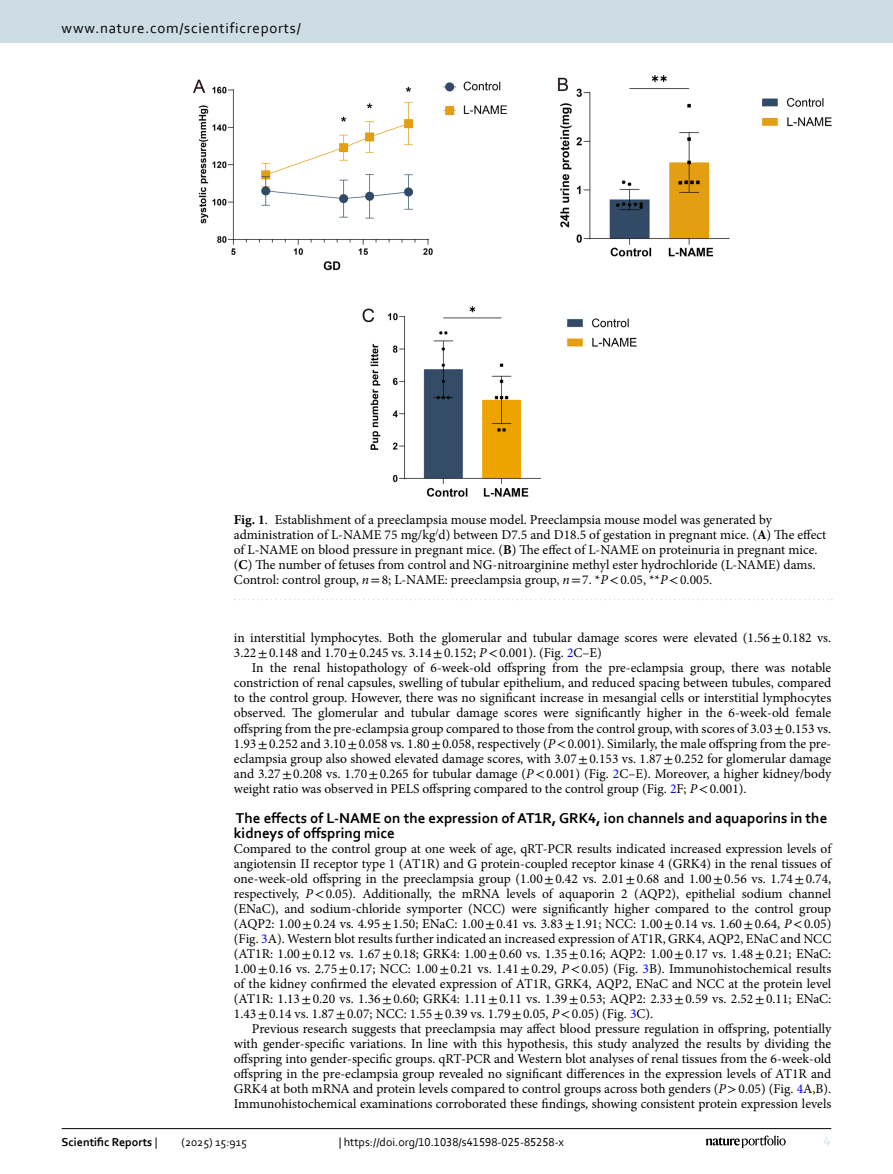
<style>
.page{position:relative;width:893px;height:1174px;background:#fff}
.page>*{position:absolute;margin:0;border:0;box-sizing:border-box;transform-origin:0 0}
.Head_2{font:700 15px/15px "Corbel";color:#000}
.t1{font:15px "Corbel";letter-spacing:.05em;color:#000}
.t2{font:15px "Corbel";color:#d9e4eb}
.Body_Text_Indent{font:13.5px/15px "Minion Pro";letter-spacing:-.005em;color:#000;text-align:justify}
.Body_Text{font:13.5px/15px "Minion Pro";color:#000}
.Figure_Caption{font:13.5px/15px "Minion Pro";color:#000}
.t3{font:12px "Corbel";color:#000}
.t4{font:700 12px "Corbel";color:#000}
.s1{font-weight:700}
.s2{font-style:italic}
.s3{font-family:"STIX"}
.s4{color:#00f}
.s5{font-weight:400}
</style>
<div class="page">
<img style="left:193px;top:76px;width:638px;height:420px">
<svg style="left:235px;top:599px;width:597px;height:1px"></svg>
<hr style="left:62px;top:1128px;width:769px;height:1px;background:#000">
<svg style="left:706px;top:1135px;width:80px;height:12px"></svg>
<div style="left:0;top:0;width:893px;height:43px;background:#cedde4"></div>
<p class="t1" style="left:62px;top:18px;width:241px">www.nature.com/scientificreports/</p>
<p class="Figure_Caption" style="left:234px;top:512px;width:594px"><span class="s1">Fig. 1</span>. Establishment of a preeclampsia mouse model. Preeclampsia mouse model was generated by administration of L-NAME 75 mg/kg<sup>/</sup>d) between D7.5 and D18.5 of gestation in pregnant mice. (<span class="s1">A</span>) The effect of L-NAME on blood pressure in pregnant mice. (<span class="s1">B</span>) The effect of L-NAME on proteinuria in pregnant mice. (<span class="s1">C</span>) The number of fetuses from control and NG-nitroarginine methyl ester hydrochloride (L-NAME) dams.<br>Control: control group, <span class="s2">n</span><span class="s3">=</span>8; L-NAME: preeclampsia group, <span class="s2">n</span><span class="s3">=</span>7. *<span class="s2">P</span><span class="s3">&lt;</span>0.05, **<span class="s2">P</span><span class="s3">&lt;</span>0.005.</p>
<p class="Body_Text" style="left:234px;top:630px;width:599px">in interstitial lymphocytes. Both the glomerular and tubular damage scores were elevated (1.56<span class="s3">±</span>0.182 vs.<br>3.22<span class="s3">±</span>0.148 and 1.70<span class="s3">±</span>0.245 vs. 3.14<span class="s3">±</span>0.152; <span class="s2">P</span><span class="s3">&lt;</span>0.001). (Fig. <span class="s4">2</span>C–E)</p>
<p class="Body_Text_Indent" style="left:234px;top:660px;width:599px;text-indent:18px">In the renal histopathology of 6-week-old offspring from the pre-eclampsia group, there was notable constriction of renal capsules, swelling of tubular epithelium, and reduced spacing between tubules, compared to the control group. However, there was no significant increase in mesangial cells or interstitial lymphocytes observed. The glomerular and tubular damage scores were significantly higher in the 6-week-old female offspring from the pre-eclampsia group compared to those from the control group, with scores of 3.03<span class="s3">±</span>0.153 vs.<br>1.93<span class="s3">±</span>0.252 and 3.10<span class="s3">±</span>0.058 vs. 1.80<span class="s3">±</span>0.058, respectively (<span class="s2">P</span><span class="s3">&lt;</span>0.001). Similarly, the male offspring from the pre&shy;eclampsia group also showed elevated damage scores, with 3.07<span class="s3">±</span>0.153 vs. 1.87<span class="s3">±</span>0.252 for glomerular damage and 3.27<span class="s3">±</span>0.208 vs. 1.70<span class="s3">±</span>0.265 for tubular damage (<span class="s2">P</span><span class="s3">&lt;</span>0.001) (Fig. <span class="s4">2</span>C–E). Moreover, a higher kidney/body weight ratio was observed in PELS offspring compared to the control group (Fig. <span class="s4">2</span>F; <span class="s2">P</span><span class="s3">&lt;</span>0.001).</p>
<p class="Head_2" style="left:234px;top:809px;width:595px">The effects of L-NAME on the expression of AT1R, GRK4, ion channels and aquaporins in the kidneys of offspring mice</p>
<p class="Body_Text" style="left:234px;top:840px;width:599px;text-align:justify">Compared to the control group at one week of age, qRT-PCR results indicated increased expression levels of angiotensin II receptor type 1 (AT1R) and G protein-coupled receptor kinase 4 (GRK4) in the renal tissues of one-week-old offspring in the preeclampsia group (1.00<span class="s3">±</span>0.42 vs. 2.01<span class="s3">±</span>0.68 and 1.00<span class="s3">±</span>0.56 vs. 1.74<span class="s3">±</span>0.74, respectively, <span class="s2">P</span><span class="s3">&lt;</span>0.05). Additionally, the mRNA levels of aquaporin 2 (AQP2), epithelial sodium channel (ENaC), and sodium-chloride symporter (NCC) were significantly higher compared to the control group (AQP2: 1.00<span class="s3">±</span>0.24 vs. 4.95<span class="s3">±</span>1.50; ENaC: 1.00<span class="s3">±</span>0.41 vs. 3.83<span class="s3">±</span>1.91; NCC: 1.00<span class="s3">±</span>0.14 vs. 1.60<span class="s3">±</span>0.64, <span class="s2">P</span><span class="s3">&lt;</span>0.05) (Fig. <span class="s4">3</span>A). Western blot results further indicated an increased expression of AT1R, GRK4, AQP2, ENaC and NCC (AT1R: 1.00<span class="s3">±</span>0.12 vs. 1.67<span class="s3">±</span>0.18; GRK4: 1.00<span class="s3">±</span>0.60 vs. 1.35<span class="s3">±</span>0.16; AQP2: 1.00<span class="s3">±</span>0.17 vs. 1.48<span class="s3">±</span>0.21; ENaC:<br>1.00<span class="s3">±</span>0.16 vs. 2.75<span class="s3">±</span>0.17; NCC: 1.00<span class="s3">±</span>0.21 vs. 1.41<span class="s3">±</span>0.29, <span class="s2">P</span><span class="s3">&lt;</span>0.05) (Fig. <span class="s4">3</span>B). Immunohistochemical results of the kidney confirmed the elevated expression of AT1R, GRK4, AQP2, ENaC and NCC at the protein level (AT1R: 1.13<span class="s3">±</span>0.20 vs. 1.36<span class="s3">±</span>0.60; GRK4: 1.11<span class="s3">±</span>0.11 vs. 1.39<span class="s3">±</span>0.53; AQP2: 2.33<span class="s3">±</span>0.59 vs. 2.52<span class="s3">±</span>0.11; ENaC:<br>1.43<span class="s3">±</span>0.14 vs. 1.87<span class="s3">±</span>0.07; NCC: 1.55<span class="s3">±</span>0.39 vs. 1.79<span class="s3">±</span>0.05, <span class="s2">P</span><span class="s3">&lt;</span>0.05) (Fig. <span class="s4">3</span>C).</p>
<p class="Body_Text_Indent" style="left:234px;top:1020px;width:599px;text-indent:18px">Previous research suggests that preeclampsia may affect blood pressure regulation in offspring, potentially with gender-specific variations. In line with this hypothesis, this study analyzed the results by dividing the offspring into gender-specific groups. qRT-PCR and Western blot analyses of renal tissues from the 6-week-old offspring in the pre-eclampsia group revealed no significant differences in the expression levels of AT1R and GRK4 at both mRNA and protein levels compared to control groups across both genders (<span class="s2">P</span><span class="s3">&gt;</span>0.05) (Fig. <span class="s4">4</span>A,B).<br>Immunohistochemical examinations corroborated these findings, showing consistent protein expression levels</p>
<p class="t4" style="left:62px;top:1134px;width:97px">Scientific Reports <span class="s5">|</span></p>
<p class="t3" style="left:181px;top:1134px;width:67px">(2025) 15:915</p>
<p class="t3" style="left:339px;top:1134px;width:227px">| https://doi.org/10.1038/s41598-025-85258-x</p>
<p class="t2" style="left:824px;top:1132px;width:9px">4</p>
</div>
